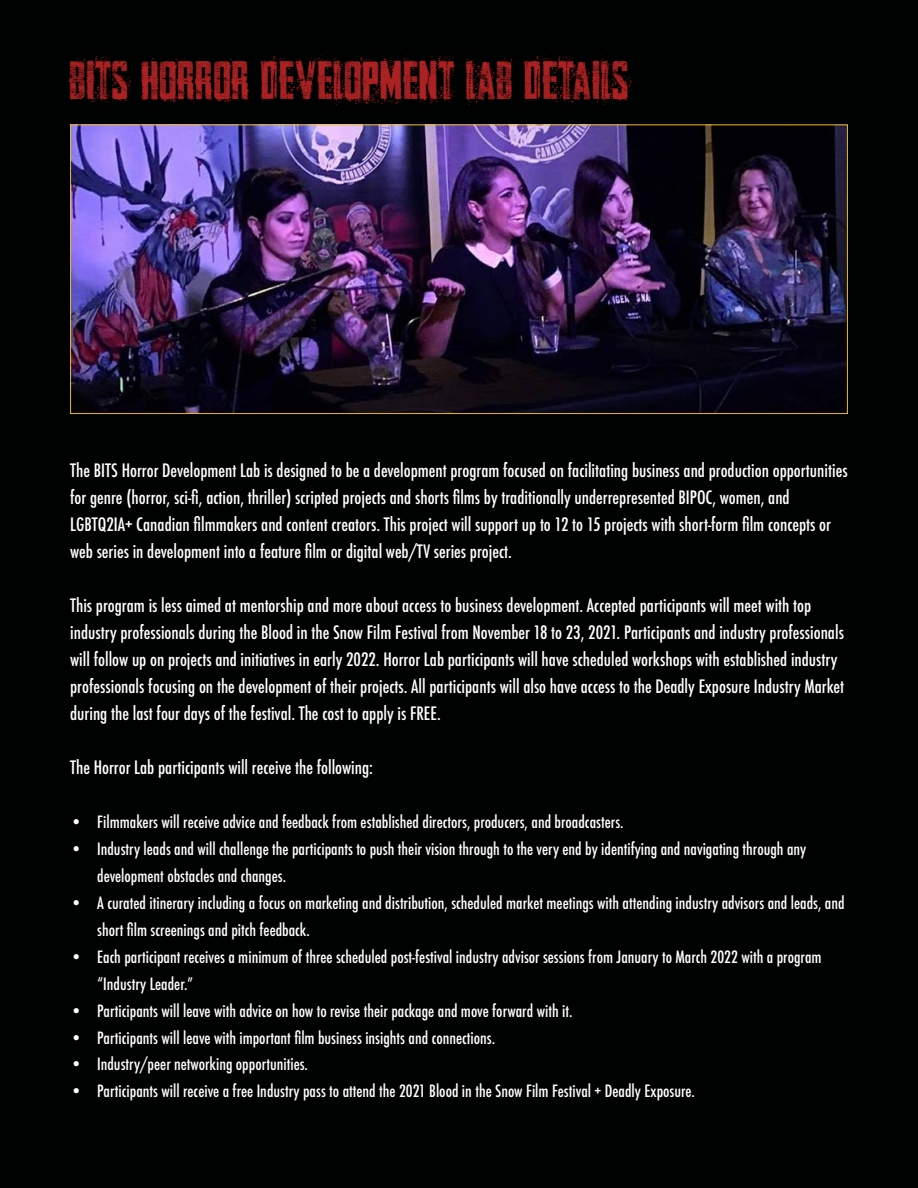
<style>
.page{position:relative;width:918px;height:1188px;background:#000101}
.page>*{position:absolute;margin:0;border:0;box-sizing:border-box;transform-origin:0 0}
.t1{font:45px "CUREOFPAIN";color:#ac2223}
.t2{font:500 condensed 18px/27px "Futura";color:#fff}
.t3{font:500 condensed 16.5px/27px "Futura";color:#fff}
</style>
<div class="page">
<img style="left:72px;top:126px;width:774px;height:286px">
<h1 class="t1" style="left:70px;top:52px;width:561px">BITS HORROR DEVELOPMENT LAB DETAILS</h1>
<p class="t2" style="left:70px;top:456px;width:779px">The BITS Horror Development Lab is designed to be a development program focused on facilitating business and production opportunities for genre (horror, sci-fi, action, thriller) scripted projects and shorts films by traditionally underrepresented BIPOC, women, and LGBTQ2IA+ Canadian filmmakers and content creators. This project will support up to 12 to 15 projects with short-form film concepts or web series in development into a feature film or digital web/TV series project.</p>
<p class="t2" style="left:70px;top:591px;width:775px">This program is less aimed at mentorship and more about access to business development. Accepted participants will meet with top industry professionals during the Blood in the Snow Film Festival from November 18 to 23, 2021. Participants and industry professionals will follow up on projects and initiatives in early 2022. Horror Lab participants will have scheduled workshops with established industry professionals focusing on the development of their projects. All participants will also have access to the Deadly Exposure Industry Market during the last four days of the festival. The cost to apply is FREE.</p>
<p class="t2" style="left:70px;top:753px;width:304px">The Horror Lab participants will receive the following:</p>
<p class="t3" style="left:70px;top:808px;width:555px">• Filmmakers will receive advice and feedback from established directors, producers, and broadcasters.</p>
<p class="t3" style="left:97px;top:835px;width:711px;text-indent:-27px">• Industry leads and will challenge the participants to push their vision through to the very end by identifying and navigating through any development obstacles and changes.</p>
<p class="t3" style="left:97px;top:889px;width:749px;text-indent:-27px">• A curated itinerary including a focus on marketing and distribution, scheduled market meetings with attending industry advisors and leads, and short film screenings and pitch feedback.</p>
<p class="t3" style="left:97px;top:943px;width:726px;text-indent:-27px">• Each participant receives a minimum of three scheduled post-festival industry advisor sessions from January to March 2022 with a program “Industry Leader.”</p>
<p class="t3" style="left:70px;top:997px;width:504px">• Participants will leave with advice on how to revise their package and move forward with it.</p>
<p class="t3" style="left:70px;top:1024px;width:427px">• Participants will leave with important film business insights and connections.</p>
<p class="t3" style="left:70px;top:1051px;width:239px">• Industry/peer networking opportunities.</p>
<p class="t3" style="left:70px;top:1078px;width:626px">• Participants will receive a free Industry pass to attend the 2021 Blood in the Snow Film Festival + Deadly Exposure.</p>
</div>
